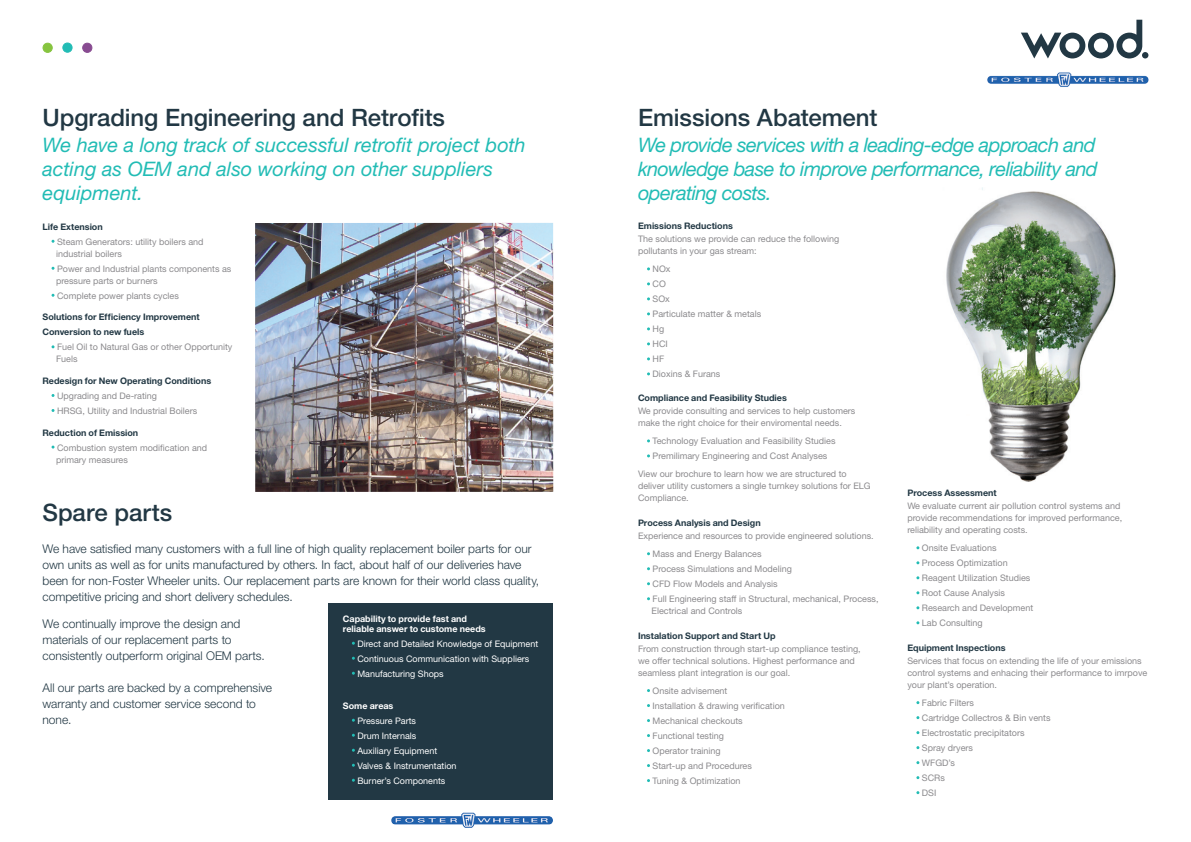
<style>
.page{position:relative;width:1191px;height:842px;background:#fff}
.page>*{position:absolute;margin:0;border:0;box-sizing:border-box;transform-origin:0 0}
.t1{font:500 24px "Helvetica Neue LT Std";letter-spacing:-.005em;color:#223844}
.t2{font:italic 20px/24px "Helvetica Neue LT Std";letter-spacing:-.005em;color:#22bcb5}
.t3{font:300 12px/16px "Helvetica Neue LT Std";color:#223844}
.t4{font:9px/15px "Helvetica Neue LT Std";color:#8b8a8d}
.t5{font:700 9px/15px "Helvetica Neue LT Std";color:#223844}
.t6{font:9px/15px "Helvetica Neue LT Std";color:#fff}
.t7{font:700 9px/10px "Helvetica Neue LT Std";color:#fff}
</style>
<div class="page">
<div style="left:329px;top:603px;width:224px;height:196px;background:#223844"></div>
<div style="left:63px;top:43px;width:9px;height:9px;background:#22bcb5;border-radius:50%"></div>
<div style="left:62px;top:43px;width:11px;height:10px;border:1px solid #22bcb5;border-radius:50%"></div>
<div style="left:43px;top:43px;width:9px;height:9px;background:#86c43f;border-radius:50%"></div>
<div style="left:43px;top:43px;width:10px;height:10px;border:1px solid #86c43f;border-radius:50%"></div>
<div style="left:83px;top:43px;width:9px;height:9px;background:#884b91;border-radius:50%"></div>
<div style="left:82px;top:43px;width:10px;height:10px;border:1px solid #884b91;border-radius:50%"></div>
<svg style="left:1021px;top:20px;width:127px;height:38px"></svg>
<img style="left:987px;top:72px;width:161px;height:15px">
<img style="left:391px;top:812px;width:162px;height:16px">
<img style="left:255px;top:223px;width:298px;height:269px">
<img style="left:946px;top:187px;width:169px;height:294px">
<h1 class="t1" style="left:43px;top:103px;width:404px">Upgrading Engineering and Retrofits</h1>
<h1 class="t1" style="left:638px;top:103px;width:241px">Emissions Abatement</h1>
<h2 class="t2" style="left:43px;top:132px;width:484px">We have a long track of successful retrofit project both acting as OEM and also working on other suppliers equipment.</h2>
<h2 class="t2" style="left:638px;top:132px;width:461px;text-align:justify">We provide services with a leading-edge approach and knowledge base to improve performance, reliability and operating costs.</h2>
<p class="t5" style="left:43px;top:219px;width:62px">Life Extension</p>
<p class="t4" style="left:56px;top:235px;width:149px;line-height:12px">Steam Generators: utility boilers and industrial boilers</p>
<p class="t4" style="left:56px;top:262px;width:177px;line-height:12px">Power and Industrial plants components as pressure parts or burners</p>
<p class="t4" style="left:57px;top:288px;width:123px">Complete power plants cycles</p>
<p class="t5" style="left:43px;top:309px;width:159px">Solutions for Efficiency Improvement<br>Conversion to new fuels</p>
<p class="t4" style="left:56px;top:341px;width:178px;line-height:12px">Fuel Oil to Natural Gas or other Opportunity<br>Fuels</p>
<p class="t5" style="left:43px;top:373px;width:170px">Redesign for New Operating Conditions</p>
<p class="t4" style="left:57px;top:388px;width:142px">Upgrading and De-rating<br>HRSG, Utility and Industrial Boilers</p>
<p class="t5" style="left:43px;top:425px;width:97px">Reduction of Emission</p>
<p class="t4" style="left:56px;top:441px;width:153px;line-height:12px">Combustion system modification and primary measures</p>
<p class="t5" style="left:638px;top:218px;width:96px">Emissions Reductions</p>
<p class="t4" style="left:638px;top:233px;width:203px;line-height:12px">The solutions we provide can reduce the following pollutants in your gas stream:</p>
<p class="t4" style="left:652px;top:262px;width:110px">NOx<br>CO<br>SOx<br>Particulate matter &amp; metals<br>Hg<br>HCI<br>HF<br>Dioxins &amp; Furans</p>
<p class="t5" style="left:638px;top:390px;width:150px">Compliance and Feasibility Studies</p>
<p class="t4" style="left:638px;top:405px;width:219px;line-height:12px">We provide consulting and services to help customers make the right choice for their enviromental needs.</p>
<p class="t4" style="left:652px;top:434px;width:185px">Technology Evaluation and Feasibility Studies<br>Premilimary Engineering and Cost Analyses</p>
<p class="t4" style="left:638px;top:468px;width:234px;line-height:12px">View our brochure to learn how we are structured to deliver utility customers a single turnkey solutions for ELG<br>Compliance.</p>
<p class="t5" style="left:638px;top:515px;width:124px">Process Analysis and Design</p>
<p class="t4" style="left:652px;top:527px;width:223px;line-height:18px;text-indent:-14px">Experience and resources to provide engineered solutions.<br>Mass and Energy Balances</p>
<p class="t4" style="left:652px;top:561px;width:228px">Process Simulations and Modeling<br>CFD Flow Models and Analysis<br>Full Engineering staff in Structural, mechanical, Process,</p>
<p class="t4" style="left:651px;top:603px;width:92px">Electrical and Controls</p>
<p class="t5" style="left:638px;top:628px;width:139px">Instalation Support and Start Up</p>
<p class="t4" style="left:638px;top:643px;width:224px;line-height:12px">From construction through start-up compliance testing, we offer technical solutions. Highest performance and seamless plant integration is our goal.</p>
<p class="t4" style="left:652px;top:683px;width:134px">Onsite advisement<br>Installation &amp; drawing verification<br>Mechanical checkouts<br>Functional testing<br>Operator training<br>Start-up and Procedures<br>Tuning &amp; Optimization</p>
<p class="t5" style="left:907px;top:485px;width:91px">Process Assessment</p>
<p class="t4" style="left:907px;top:500px;width:216px;line-height:12px">We evaluate current air pollution control systems and provide recommendations for improved performance, reliability and operating costs.</p>
<p class="t4" style="left:922px;top:540px;width:113px">Onsite Evaluations<br>Process Optimization<br>Reagent Utilization Studies<br>Root Cause Analysis<br>Research and Development<br>Lab Consulting</p>
<p class="t5" style="left:907px;top:640px;width:100px">Equipment Inspections</p>
<p class="t4" style="left:907px;top:655px;width:241px;line-height:12px">Services that focus on extending the life of your emissions control systems and enhacing their performance to imrpove your plant’s operation.</p>
<p class="t4" style="left:922px;top:695px;width:130px">Fabric Filters<br>Cartridge Collectros &amp; Bin vents<br>Electrostatic precipitators<br>Spray dryers<br>WFGD’s<br>SCRs<br>DSI</p>
<h1 class="t1" style="left:43px;top:498px;width:131px">Spare parts</h1>
<p class="t3" style="left:43px;top:541px;width:498px">We have satisfied many customers with a full line of high quality replacement boiler parts for our own units as well as for units manufactured by others. In fact, about half of our deliveries have been for non-Foster Wheeler units. Our replacement parts are known for their world class quality, competitive pricing and short delivery schedules.</p>
<h3 class="t3" style="left:43px;top:615px;width:224px">We continually improve the design and materials of our replacement parts to consistently outperform original OEM parts.</h3>
<h3 class="t3" style="left:43px;top:679px;width:231px">All our parts are backed by a comprehensive warranty and customer service second to none.</h3>
<p class="t7" style="left:343px;top:613px;width:144px">Capability to provide fast and reliable answer to custome needs</p>
<p class="t6" style="left:357px;top:636px;width:182px">Direct and Detailed Knowledge of Equipment<br>Continuous Communication with Suppliers<br>Manufacturing Shops</p>
<p class="t7" style="left:343px;top:700px;width:52px">Some areas</p>
<p class="t6" style="left:357px;top:713px;width:101px">Pressure Parts<br>Drum Internals<br>Auxiliary Equipment<br>Valves &amp; Instrumentation<br>Burner’s Components</p>
</div>
